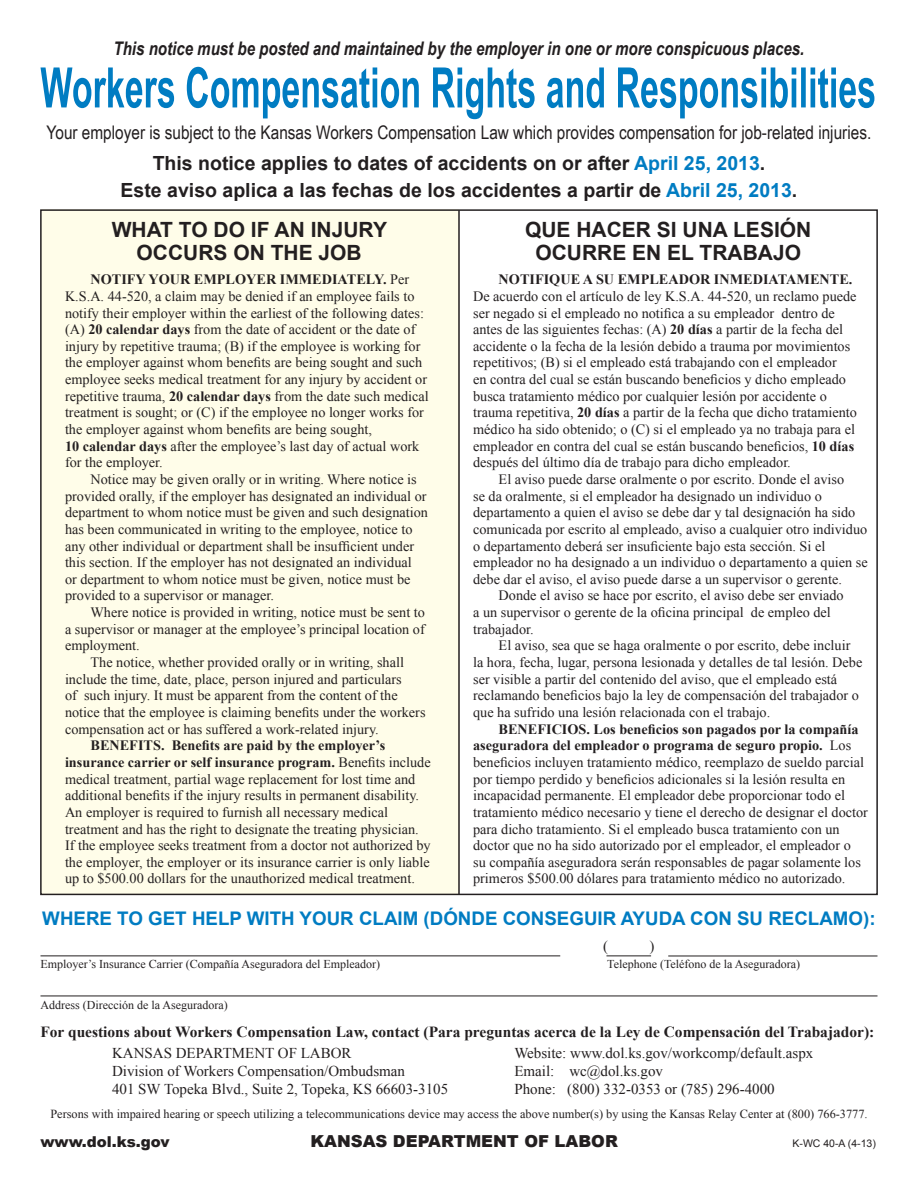
<style>
.page{position:relative;width:918px;height:1188px;background:#fff}
.page>*{position:absolute;margin:0;border:0;box-sizing:border-box;transform-origin:0 0}
.t1{font:700 21px/22.5px "Arial";color:#231f20;text-align:center}
.t2{font:700 19.5px/27px "Arial";color:#231f20;text-align:center}
.t3{font:18.75px "Arial Narrow";color:#231f20}
.t4{font:italic 700 18.75px "Arial Narrow";color:#231f20}
.t5{font:700 18.75px "Arial";color:#007cc2}
.t6{font:900 16.5px "Arial";color:#231f20}
.t7{font:700 15.45px "Times New Roman";color:#231f20}
.t8{font:15px/18px "Times New Roman";color:#231f20}
.t9{font:900 15px "Arial";color:#231f20}
.t10{font:14.25px/16.6px "Times New Roman";color:#231f20}
.t11{font:700 14.25px "Times New Roman";color:#231f20}
.t12{font:12.3px "Times New Roman";color:#231f20}
.t13{font:12px "Times New Roman";color:#231f20}
.t14{font:10.5px "Arial";color:#231f20}
.s1{color:#007cc2}
.s2{font-weight:700}
</style>
<div class="page">
<div style="left:41px;top:209px;width:418px;height:686px;background:#fffde9"></div>
<hr style="left:40px;top:956px;width:520px;height:1px;background:#231f20">
<hr style="left:606px;top:956px;width:45px;height:1px;background:#231f20">
<hr style="left:40px;top:996px;width:838px;height:1px;background:#231f20">
<hr style="left:668px;top:956px;width:210px;height:1px;background:#231f20">
<hr style="left:458px;top:210px;width:2px;height:684px;background:#231f20">
<svg style="left:40px;top:67px;width:834px;height:52px"></svg>
<h3 class="t4" style="left:114px;top:34px;width:692px">This notice must be posted and maintained by the employer in one or more conspicuous places.</h3>
<h3 class="t3" style="left:47px;top:119px;width:826px">Your employer is subject to the Kansas Workers Compensation Law which provides compensation for job-related injuries.</h3>
<h2 class="t2" style="left:121px;top:150px;width:678px">This notice applies to dates of accidents on or after <span class="s1">April 25, 2013</span>.<br>Este aviso aplica a las fechas de los accidentes a partir de <span class="s1">Abril 25, 2013</span>.</h2>
<h1 class="t1" style="left:112px;top:219px;width:277px">WHAT TO DO IF AN INJURY<br>OCCURS ON THE JOB</h1>
<h1 class="t1" style="left:525px;top:219px;width:288px">QUE HACER SI UNA LESIÓN<br>OCURRE EN EL TRABAJO</h1>
<p class="t10" style="left:65px;top:271px;width:365px;text-indent:25px"><span class="s2">NOTIFY YOUR EMPLOYER IMMEDIATELY.</span> Per K.S.A. 44-520, a claim may be denied if an employee fails to notify their employer within the earliest of the following dates: (A) <span class="s2">20 calendar days</span> from the date of accident or the date of injury by repetitive trauma; (B) if the employee is working for the employer against whom benefits are being sought and such employee seeks medical treatment for any injury by accident or repetitive trauma, <span class="s2">20 calendar days</span> from the date such medical treatment is sought; or (C) if the employee no longer works for the employer against whom benefits are being sought,<br><span class="s2">10 calendar days</span> after the employee’s last day of actual work for the employer.</p>
<p class="t10" style="left:65px;top:471px;width:364px;text-indent:25px">Notice may be given orally or in writing. Where notice is provided orally, if the employer has designated an individual or department to whom notice must be given and such designation has been communicated in writing to the employee, notice to any other individual or department shall be insufficient under this section. If the employer has not designated an individual<br>or department to whom notice must be given, notice must be provided to a supervisor or manager.</p>
<p class="t10" style="left:65px;top:604px;width:361px;text-align:justify;text-indent:25px">Where notice is provided in writing, notice must be sent to a supervisor or manager at the employee’s principal location of employment.</p>
<p class="t10" style="left:65px;top:654px;width:362px;text-indent:25px">The notice, whether provided orally or in writing, shall include the time, date, place, person injured and particulars<br>of such injury. It must be apparent from the content of the notice that the employee is claiming benefits under the workers compensation act or has suffered a work-related injury.</p>
<p class="t10" style="left:65px;top:737px;width:367px;text-indent:25px"><span class="s2">BENEFITS. Benefits are paid by the employer’s insurance carrier or self insurance program.</span> Benefits include medical treatment, partial wage replacement for lost time and additional benefits if the injury results in permanent disability.<br>An employer is required to furnish all necessary medical treatment and has the right to designate the treating physician.<br>If the employee seeks treatment from a doctor not authorized by the employer, the employer or its insurance carrier is only liable up to $500.00 dollars for the unauthorized medical treatment.</p>
<h3 class="t5" style="left:42px;top:906px;width:835px">WHERE TO GET HELP WITH YOUR CLAIM (DÓNDE CONSEGUIR AYUDA CON SU RECLAMO):</h3>
<p class="t11" style="left:499px;top:270px;width:355px">NOTIFIQUE A SU EMPLEADOR INMEDIATAMENTE.</p>
<p class="t10" style="left:473px;top:288px;width:385px">De acuerdo con el artículo de ley K.S.A. 44-520, un reclamo puede ser negado si el empleado no notifica a su empleador dentro de antes de las siguientes fechas: (A) <span class="s2">20 días</span> a partir de la fecha del accidente o la fecha de la lesión debido a trauma por movimientos repetitivos; (B) si el empleado está trabajando con el empleador<br>en contra del cual se están buscando beneficios y dicho empleado busca tratamiento médico por cualquier lesión por accidente o trauma repetitiva, <span class="s2">20 días</span> a partir de la fecha que dicho tratamiento médico ha sido obtenido; o (C) si el empleado ya no trabaja para el empleador en contra del cual se están buscando beneficios, <span class="s2">10 días </span>después del último día de trabajo para dicho empleador.</p>
<p class="t10" style="left:499px;top:471px;width:347px">El aviso puede darse oralmente o por escrito. Donde el aviso</p>
<p class="t10" style="left:473px;top:487px;width:350px">se da oralmente, si el empleador ha designado un individuo o</p>
<p class="t10" style="left:473px;top:504px;width:384px">departamento a quien el aviso se debe dar y tal designación ha sido</p>
<p class="t10" style="left:473px;top:521px;width:396px">comunicada por escrito al empleado, aviso a cualquier otro individuo</p>
<p class="t10" style="left:473px;top:537px;width:354px">o departamento deberá ser insuficiente bajo esta sección. Si el</p>
<p class="t10" style="left:473px;top:554px;width:396px">empleador no ha designado a un individuo o departamento a quien se</p>
<p class="t10" style="left:473px;top:571px;width:370px">debe dar el aviso, el aviso puede darse a un supervisor o gerente.</p>
<p class="t10" style="left:499px;top:587px;width:347px">Donde el aviso se hace por escrito, el aviso debe ser enviado</p>
<p class="t10" style="left:473px;top:604px;width:359px">a un supervisor o gerente de la oficina principal de empleo del</p>
<p class="t10" style="left:473px;top:620px;width:62px">trabajador.</p>
<p class="t10" style="left:499px;top:637px;width:353px">El aviso, sea que se haga oralmente o por escrito, debe incluir</p>
<p class="t10" style="left:473px;top:654px;width:391px">la hora, fecha, lugar, persona lesionada y detalles de tal lesión. Debe</p>
<p class="t10" style="left:473px;top:670px;width:366px">ser visible a partir del contenido del aviso, que el empleado está</p>
<p class="t10" style="left:473px;top:687px;width:387px">reclamando beneficios bajo la ley de compensación del trabajador o</p>
<p class="t10" style="left:473px;top:704px;width:299px">que ha sufrido una lesión relacionada con el trabajo.</p>
<p class="t10" style="left:473px;top:720px;width:396px;text-indent:26px"><span class="s2">BENEFICIOS. Los beneficios son pagados por la compañía aseguradora del empleador o programa de seguro propio.</span> Los beneficios incluyen tratamiento médico, reemplazo de sueldo parcial por tiempo perdido y beneficios adicionales si la lesión resulta en incapacidad permanente. El empleador debe proporcionar todo el tratamiento médico necesario y tiene el derecho de designar el doctor para dicho tratamiento. Si el empleado busca tratamiento con un doctor que no ha sido autorizado por el empleador, el empleador o<br>su compañía aseguradora serán responsables de pagar solamente los primeros $500.00 dólares para tratamiento médico no autorizado.</p>
<p class="t8" style="left:603px;top:937px;width:6px">(</p>
<p class="t8" style="left:649px;top:937px;width:6px">)</p>
<p class="t13" style="left:40px;top:956px;width:341px">Employer’s Insurance Carrier (Compañía Aseguradora del Empleador)</p>
<p class="t13" style="left:607px;top:956px;width:194px">Telephone (Teléfono de la Aseguradora)</p>
<p class="t13" style="left:40px;top:997px;width:189px">Address (Dirección de la Aseguradora)</p>
<p class="t7" style="left:40px;top:1021px;width:835px">For questions about Workers Compensation Law, contact (Para preguntas acerca de la Ley de Compensación del Trabajador):</p>
<p class="t8" style="left:514px;top:1044px;width:301px">Website: www.dol.ks.gov/workcomp/default.aspx<br>Email: wc@dol.ks.gov<br>Phone: (800) 332-0353 or (785) 296-4000</p>
<p class="t8" style="left:112px;top:1044px;width:338px">KANSAS DEPARTMENT OF LABOR<br>Division of Workers Compensation/Ombudsman<br>401 SW Topeka Blvd., Suite 2, Topeka, KS 66603-3105</p>
<p class="t12" style="left:50px;top:1105px;width:819px">Persons with impaired hearing or speech utilizing a telecommunications device may access the above number(s) by using the Kansas Relay Center at (800) 766-3777.</p>
<p class="t9" style="left:40px;top:1131px;width:131px">www.dol.ks.gov</p>
<p class="t6" style="left:310px;top:1130px;width:309px">KANSAS DEPARTMENT OF LABOR</p>
<p class="t14" style="left:793px;top:1137px;width:85px">K-WC 40-A (4-13)</p>
</div>
